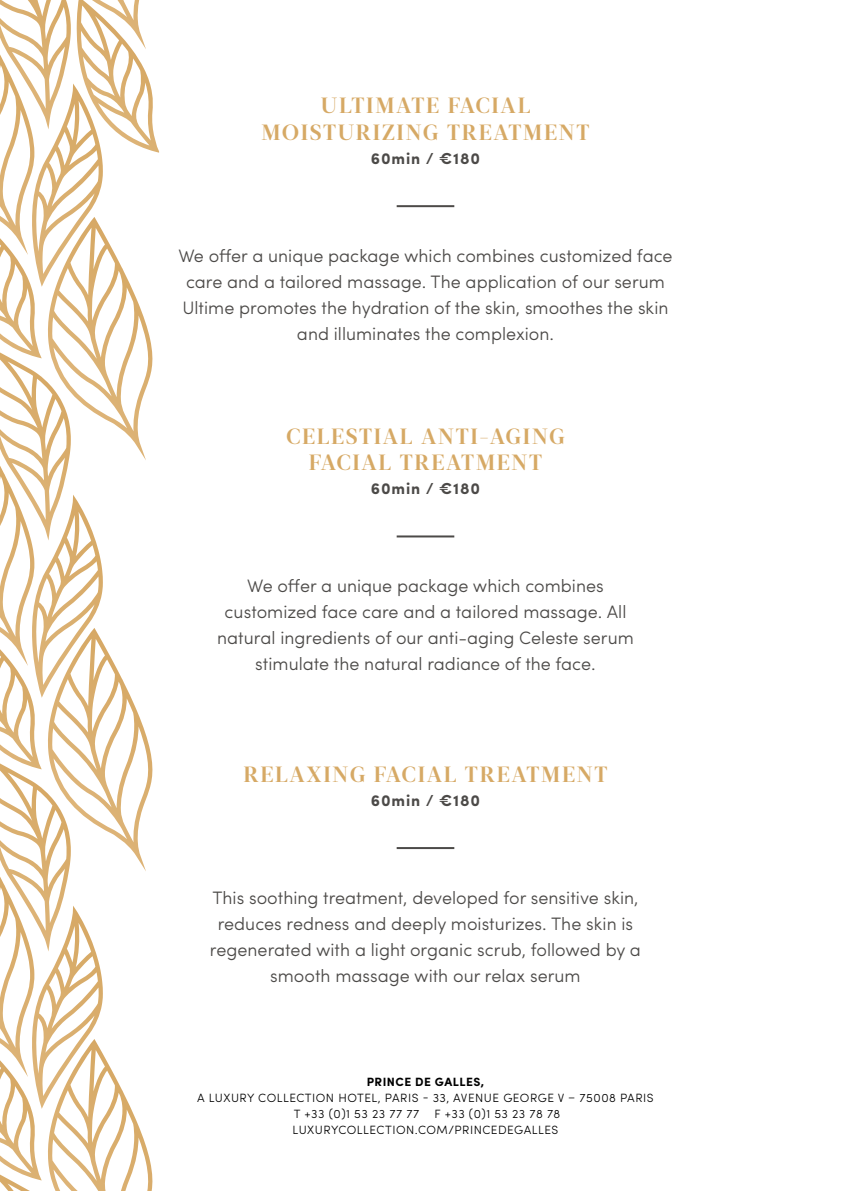
<style>
.page{position:relative;width:851px;height:1191px;background:#fff}
.page>*{position:absolute;margin:0;border:0;box-sizing:border-box;transform-origin:0 0}
.t1{font:700 22px/26.4px "Acta Headline";letter-spacing:.075em;color:#d6a965;text-align:center}
.t2{font:300 18px/26px "Sofia Pro";color:#4c4a48;text-align:center}
.t3{font:700 16px "Sofia Pro";letter-spacing:.05em;color:#4c4a48}
.t4{font:300 12px/16px "Sofia Pro";letter-spacing:.04em;color:#000}
.t5{font:700 12px "Sofia Pro";letter-spacing:.04em;color:#000}
</style>
<div class="page">
<hr style="left:396px;top:847px;width:58px;height:2px;background:#4c4a48">
<hr style="left:396px;top:535px;width:58px;height:2px;background:#4c4a48">
<hr style="left:396px;top:205px;width:58px;height:2px;background:#4c4a48">
<svg style="left:0;top:0;width:159px;height:1191px"></svg>
<p class="t1" style="left:261px;top:93px;width:329px">ULTIMATE FACIAL<br>MOISTURIZING TREATMENT</p>
<p class="t3" style="left:371px;top:146px;width:111px">60min / €180</p>
<p class="t2" style="left:178px;top:241px;width:495px">We ofer a unique package which combines customized face care and a tailored massage. The application of our serum Ultime promotes the hydration of the skin, smoothes the skin and illuminates the complexion.</p>
<p class="t1" style="left:286px;top:423px;width:280px">CELESTIAL ANTI-AGING<br>FACIAL TREATMENT</p>
<p class="t3" style="left:371px;top:476px;width:111px">60min / €180</p>
<p class="t2" style="left:217px;top:572px;width:418px">We ofer a unique package which combines customized face care and a tailored massage. All natural ingredients of our anti-aging Celeste serum stimulate the natural radiance of the face.</p>
<p class="t1" style="left:243px;top:761px;width:365px">RELAXING FACIAL TREATMENT</p>
<p class="t3" style="left:371px;top:788px;width:111px">60min / €180</p>
<p class="t2" style="left:210px;top:883px;width:432px">This soothing treatment, developed for sensitive skin, reduces redness and deeply moisturizes. The skin is regenerated with a light organic scrub, followed by a smooth massage with our relax serum</p>
<p class="t5" style="left:366px;top:1073px;width:119px">PRINCE DE GALLES,</p>
<p class="t4" style="left:294px;top:1089px;width:361px;text-indent:-97px">A LUXURY COLLECTION HOTEL, PARIS - 33, AVENUE GEORGE V – 75008 PARIS<br>T +33 (0)1 53 23 77 77</p>
<p class="t4" style="left:292px;top:1105px;width:269px;text-align:right">F +33 (0)1 53 23 78 78<br>LUXURYCOLLECTION.COM/PRINCEDEGALLES</p>
</div>
